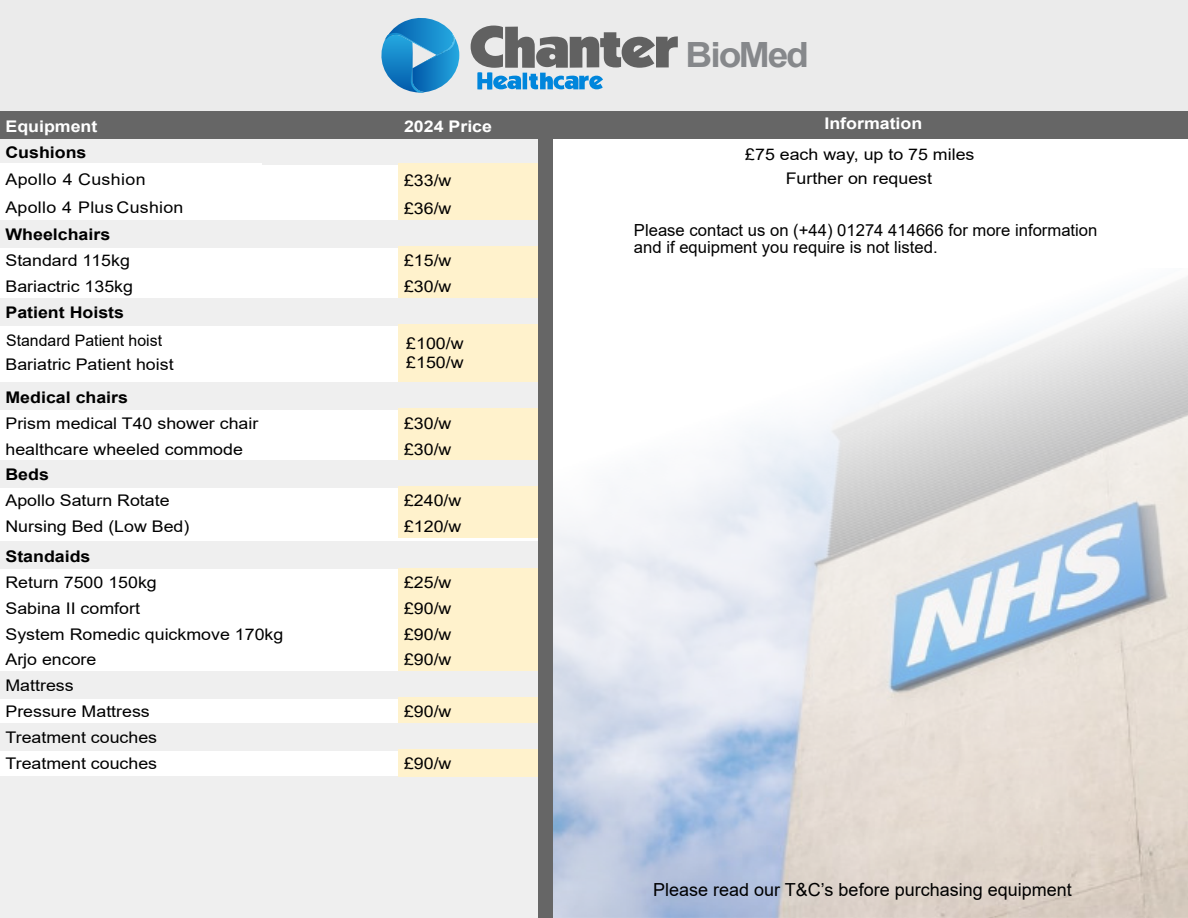
<style>
.page{position:relative;width:1188px;height:918px;background:#fff}
.page>*{position:absolute;margin:0;border:0;box-sizing:border-box;transform-origin:0 0}
.t1{font:700 34.8px "Arial";letter-spacing:-.06em;color:#86888b;scale:1.07 1}
.t2{font:18px "Arial";color:#000}
.t3{font:16.65px/17.2px "Arial";color:#000}
.t4{font:16.05px/26px "Arial";color:#000;scale:1.11 1}
.t5{font:700 16.05px "Arial";color:#000;scale:1.11 1}
.t6{font:700 16.05px "Arial";color:#fff;scale:1.11 1}
.t7{font:16.05px "Arial";letter-spacing:.02em;color:#000;scale:1.11 1}
.t8{font:15.9px "Arial";color:#000}
</style>
<div class="page">
<div style="left:0;top:0;width:1188px;height:110px;background:#ebebeb"></div>
<div style="left:262px;top:539px;width:138px;height:26px;background:#f7f7f7"></div>
<div style="left:0;top:112px;width:1188px;height:27px;background:#666"></div>
<div style="left:0;top:139px;width:538px;height:26px;background:#efefef"></div>
<div style="left:0;top:163px;width:262px;height:58px;background:#fff"></div>
<div style="left:399px;top:163px;width:139px;height:58px;background:#fff2cc"></div>
<div style="left:0;top:220px;width:538px;height:27px;background:#efefef"></div>
<div style="left:399px;top:246px;width:139px;height:27px;background:#fff2cc"></div>
<div style="left:399px;top:272px;width:139px;height:27px;background:#fff2cc"></div>
<div style="left:0;top:298px;width:538px;height:27px;background:#efefef"></div>
<div style="left:399px;top:324px;width:139px;height:131px;background:#fff2cc"></div>
<div style="left:0;top:383px;width:538px;height:27px;background:#efefef"></div>
<div style="left:399px;top:409px;width:139px;height:53px;background:#fff2cc"></div>
<div style="left:0;top:460px;width:538px;height:28px;background:#efefef"></div>
<div style="left:399px;top:486px;width:139px;height:53px;background:#fff2cc"></div>
<div style="left:0;top:538px;width:262px;height:27px;background:linear-gradient(to right,#fff,#fff)"></div>
<div style="left:399px;top:538px;width:139px;height:27px;background:linear-gradient(to right,#fff,#fff)"></div>
<div style="left:0;top:542px;width:538px;height:27px;background:#efefef"></div>
<div style="left:399px;top:568px;width:139px;height:105px;background:#fff2cc"></div>
<div style="left:0;top:671px;width:538px;height:27px;background:#efefef"></div>
<div style="left:399px;top:697px;width:139px;height:27px;background:#fff2cc"></div>
<div style="left:0;top:723px;width:538px;height:27px;background:#efefef"></div>
<div style="left:0;top:776px;width:538px;height:142px;background:#efefef"></div>
<div style="left:399px;top:749px;width:139px;height:27px;background:#fff2cc"></div>
<svg style="left:381px;top:18px;width:78px;height:75px"></svg>
<img style="left:413px;top:33px;width:42px;height:35px">
<svg style="left:471px;top:26px;width:207px;height:64px"></svg>
<img style="left:553px;top:277px;width:635px;height:641px">
<div style="left:538px;top:139px;width:15px;height:779px;background:#666"></div>
<h1 class="t1" style="left:686px;top:42px;width:117px">B ioMed</h1>
<p class="t6" style="left:5px;top:120px;width:84px">Equipment</p>
<p class="t6" style="left:404px;top:120px;width:81px">2024 Price</p>
<p class="t6" style="left:824px;top:118px;width:90px">Information</p>
<p class="t5" style="left:5px;top:146px;width:74px">Cushions</p>
<p class="t4" style="left:745px;top:143px;width:208px">£75 each way, up to 75 miles</p>
<p class="t7" style="left:5px;top:173px;width:128px">Apollo 4 Cushion</p>
<p class="t4" style="left:404px;top:169px;width:44px">£33/w</p>
<p class="t4" style="left:786px;top:166px;width:133px">Further on request</p>
<p class="t4" style="left:5px;top:196px;width:162px">Apollo 4 Plus Cushion</p>
<p class="t4" style="left:404px;top:197px;width:44px">£36/w</p>
<p class="t5" style="left:5px;top:229px;width:96px">Wheelchairs</p>
<p class="t4" style="left:5px;top:249px;width:114px">Standard 115kg</p>
<p class="t4" style="left:404px;top:249px;width:44px">£15/w</p>
<p class="t4" style="left:5px;top:275px;width:116px">Bariactric 135kg</p>
<p class="t4" style="left:404px;top:275px;width:44px">£30/w</p>
<p class="t5" style="left:5px;top:306px;width:108px">Patient Hoists</p>
<p class="t3" style="left:634px;top:223px;width:465px">Please contact us on (+44) 01274 414666 for more information and if equipment you require is not listed.</p>
<p class="t8" style="left:6px;top:335px;width:157px">Standard Patient hoist</p>
<p class="t4" style="left:6px;top:353px;width:153px">Bariatric Patient hoist</p>
<p class="t4" style="left:406px;top:332px;width:53px">£100/w</p>
<p class="t4" style="left:406px;top:351px;width:53px">£150/w</p>
<p class="t5" style="left:5px;top:391px;width:112px">Medical chairs</p>
<p class="t4" style="left:5px;top:411px;width:229px">Prism medical T40 shower chair</p>
<p class="t4" style="left:404px;top:411px;width:44px">£30/w</p>
<p class="t4" style="left:5px;top:437px;width:215px">healthcare wheeled commode</p>
<p class="t4" style="left:404px;top:437px;width:44px">£30/w</p>
<p class="t5" style="left:5px;top:469px;width:41px">Beds</p>
<p class="t4" style="left:5px;top:489px;width:149px">Apollo Saturn Rotate</p>
<p class="t4" style="left:404px;top:489px;width:53px">£240/w</p>
<p class="t4" style="left:5px;top:515px;width:167px">Nursing Bed (Low Bed)</p>
<p class="t4" style="left:404px;top:515px;width:53px">£120/w</p>
<p class="t5" style="left:5px;top:550px;width:78px">Standaids</p>
<p class="t4" style="left:5px;top:571px;width:138px">Return 7500 150kg</p>
<p class="t4" style="left:404px;top:571px;width:44px">£25/w</p>
<p class="t4" style="left:5px;top:596px;width:123px">Sabina II comfort</p>
<p class="t4" style="left:404px;top:596px;width:44px">£90/w</p>
<p class="t4" style="left:5px;top:622px;width:252px">System Romedic quickmove 170kg</p>
<p class="t4" style="left:404px;top:622px;width:44px">£90/w</p>
<p class="t4" style="left:5px;top:648px;width:83px">Arjo encore</p>
<p class="t4" style="left:404px;top:648px;width:44px">£90/w</p>
<p class="t4" style="left:5px;top:674px;width:132px">Mattress<br>Pressure Mattress</p>
<p class="t4" style="left:404px;top:700px;width:44px">£90/w</p>
<p class="t4" style="left:5px;top:726px;width:138px">Treatment couches<br>Treatment couches</p>
<p class="t4" style="left:404px;top:752px;width:44px">£90/w</p>
<p class="t2" style="left:653px;top:883px;width:420px">Please read our T&amp;C’s before purchasing equipment</p>
</div>
